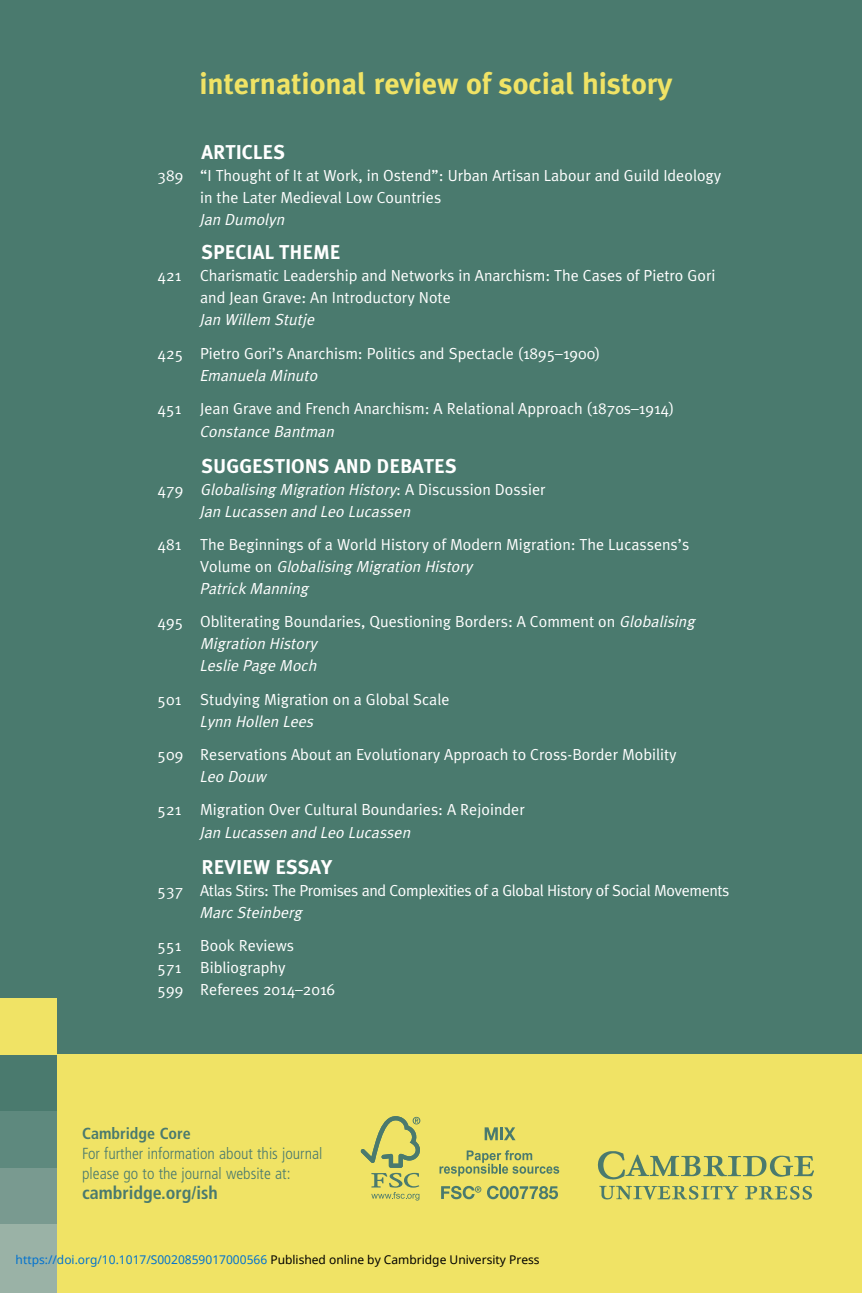
<style>
.page{position:relative;width:862px;height:1293px;background:#fff}
.page>*{position:absolute;margin:0;border:0;box-sizing:border-box;transform-origin:0 0}
.t1{font:700 30px "Meta Plus";color:#f0e365}
.t2{font:700 20px "Meta Plus";color:#fff}
.t3{font:700 condensed 18px "Frutiger LT Std";color:#4a7a6e}
.t4{font:16px/22px "Meta Plus Normal";color:#fff}
.t5{font:italic 16px/22px "Meta Plus Normal";color:#fff}
.t6{font:16px "Meta Plus Normal";letter-spacing:-.025em;color:#fff}
.t7{font:300 condensed 16px/20px "Frutiger LT Std";color:#4a7a6e}
.t8{font:700 condensed 16px "Frutiger LT Std";color:#4a7a6e}
.t9{font:12px "Noto Sans";color:#0172cf}
.s1{font-style:normal}
.s2{font-style:italic}
.s3{color:#000}
</style>
<div class="page">
<div style="left:0;top:0;width:862px;height:1054px;background:#4a7a6e"></div>
<div style="left:0;top:1054px;width:862px;height:239px;background:#f0e365"></div>
<div style="left:0;top:998px;width:57px;height:56px;background:#f0e365"></div>
<div style="left:0;top:1054px;width:57px;height:57px;background:#4a7a6e"></div>
<div style="left:0;top:1111px;width:57px;height:57px;background:#5e897e"></div>
<div style="left:0;top:1168px;width:57px;height:57px;background:#799a90"></div>
<div style="left:0;top:1225px;width:57px;height:68px;background:#9ab2a6"></div>
<img style="left:598px;top:1151px;width:216px;height:48px">
<svg style="left:371px;top:1173px;width:48px;height:27px"></svg>
<svg style="left:485px;top:1127px;width:30px;height:13px"></svg>
<svg style="left:439px;top:1150px;width:120px;height:26px"></svg>
<svg style="left:441px;top:1186px;width:40px;height:13px"></svg>
<svg style="left:487px;top:1185px;width:71px;height:14px"></svg>
<svg style="left:361px;top:1116px;width:59px;height:51px"></svg>
<h1 class="t1" style="left:199px;top:72px;width:474px">international review of social history</h1>
<p class="t2" style="left:202px;top:144px;width:85px">ARTICLES</p>
<p class="t4" style="left:200px;top:166px;width:523px;text-indent:-43px">389 “I Thought of It at Work, in Ostend”: Urban Artisan Labour and Guild Ideology in the Later Medieval Low Countries</p>
<p class="t5" style="left:199px;top:210px;width:89px">Jan Dumolyn</p>
<p class="t2" style="left:202px;top:245px;width:141px">SPECIAL THEME</p>
<p class="t4" style="left:200px;top:266px;width:517px;text-indent:-43px">421 Charismatic Leadership and Networks in Anarchism: The Cases of Pietro Gori and Jean Grave: An Introductory Note</p>
<p class="t5" style="left:199px;top:310px;width:119px">Jan Willem Stutje</p>
<p class="t4" style="left:158px;top:343px;width:444px">425 Pietro Gori’s Anarchism: Politics and Spectacle (1895–1900)</p>
<p class="t5" style="left:199px;top:365px;width:123px">Emanuela Minuto</p>
<p class="t4" style="left:158px;top:399px;width:518px">451 Jean Grave and French Anarchism: A Relational Approach (1870s–1914)</p>
<p class="t5" style="left:199px;top:422px;width:139px">Constance Bantman</p>
<p class="t2" style="left:202px;top:458px;width:257px">SUGGESTIONS AND DEBATES</p>
<p class="t5" style="left:199px;top:479px;width:348px;text-indent:-42px"><span class="s1">4 7 9</span> Globalising Migration History<span class="s1">: A D i s c u s s i o n D o s s i e r<br></span>Jan Lucassen and Leo Lucassen</p>
<p class="t4" style="left:199px;top:534px;width:491px;text-indent:-42px">481 The Beginnings of a World History of Modern Migration: The Lucassens’s<br>V o l u m e o n <span class="s2">Globalising Migration History<br>Patrick Manning</span></p>
<p class="t4" style="left:199px;top:612px;width:500px;text-indent:-42px">495 Obliterating Boundaries, Questioning Borders: A Comment on <span class="s2">Globalising<br>Migration History<br>Leslie Page Moch</span></p>
<p class="t4" style="left:158px;top:689px;width:293px">501 Studying Migration on a Global Scale</p>
<p class="t5" style="left:199px;top:711px;width:118px">Lynn Hollen Lees</p>
<p class="t4" style="left:158px;top:744px;width:520px">509 Reservations About an Evolutionary Approach to Cross-Border Mobility</p>
<p class="t5" style="left:199px;top:766px;width:71px">Leo Douw</p>
<p class="t4" style="left:158px;top:800px;width:368px">521 Migration Over Cultural Boundaries: A Rejoinder</p>
<p class="t5" style="left:199px;top:823px;width:215px">Jan Lucassen and Leo Lucassen</p>
<p class="t2" style="left:202px;top:859px;width:132px">REVIEW ESSAY</p>
<p class="t6" style="left:158px;top:884px;width:573px">537 Atlas Stirs: The Promises and Complexities of a Global History of Social Movements</p>
<p class="t5" style="left:199px;top:902px;width:107px">Marc Steinberg</p>
<p class="t4" style="left:158px;top:935px;width:179px">551 Book Reviews<br>571 Bibliography<br>599 Referees 2014–2016</p>
<p class="t8" style="left:82px;top:1127px;width:110px">Cambridge Core</p>
<p class="t7" style="left:82px;top:1144px;width:242px">For further information about this journal please go to the journal website at:</p>
<p class="t3" style="left:82px;top:1185px;width:137px">cambridge.org/ish</p>
<p class="t9" style="left:16px;top:1251px;width:525px">https://doi.org/10.1017/S0020859017000566 <span class="s3">Published online by Cambridge University Press</span></p>
</div>
